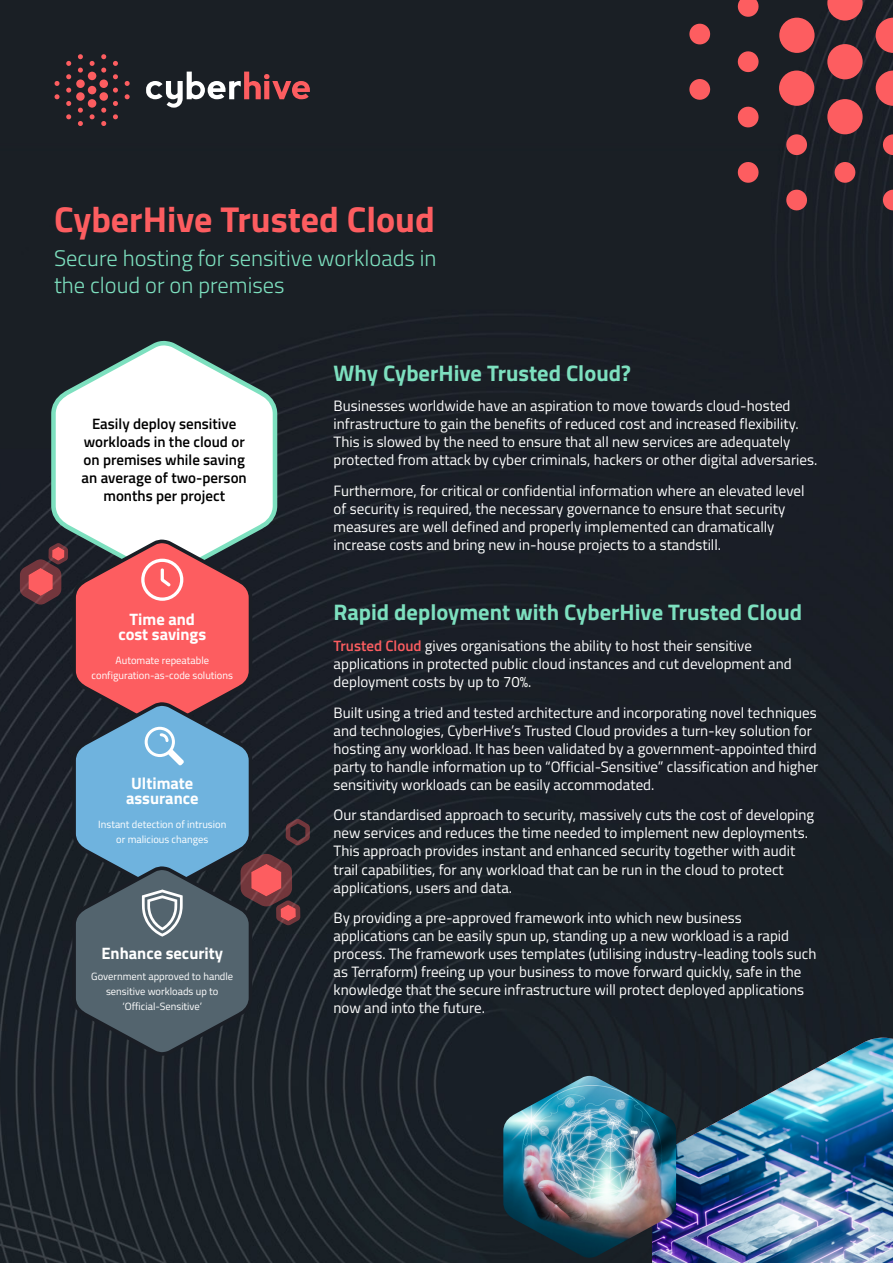
<style>
.page{position:relative;width:893px;height:1263px;background:#1a1f25}
.page>*{position:absolute;margin:0;border:0;box-sizing:border-box;transform-origin:0 0}
.t1{font:700 36px "Titillium Web";color:#fd5d60}
.t2{font:700 22.5px "Titillium Web";color:#7de0bf}
.t3{font:300 22.5px/27px "Titillium Web";color:#7de0bf}
.t4{font:700 16.5px/15px "Titillium Web";color:#fff;text-align:center}
.t5{font:15px/18px "Titillium Web";color:#fff}
.t6{font:600 15px/18px "Titillium Web";color:#000;text-align:center}
.t7{font:10.5px/15px "Titillium Web";color:#fff;text-align:center}
.s1{font-weight:600;color:#fd5d60}
</style>
<div class="page">
<img style="left:652px;top:1037px;width:241px;height:226px">
<img style="left:503px;top:1076px;width:173px;height:182px">
<div style="left:88px;top:72px;width:8px;height:8px;background:#fd5d60;border-radius:50%"></div>
<div style="left:88px;top:99px;width:8px;height:9px;background:#fd5d60;border-radius:50%"></div>
<svg style="left:90px;top:61px;width:5px;height:5px"></svg>
<svg style="left:89px;top:114px;width:6px;height:6px"></svg>
<svg style="left:101px;top:54px;width:5px;height:5px"></svg>
<svg style="left:101px;top:68px;width:5px;height:5px"></svg>
<svg style="left:101px;top:107px;width:6px;height:6px"></svg>
<svg style="left:101px;top:121px;width:6px;height:5px"></svg>
<svg style="left:78px;top:54px;width:5px;height:5px"></svg>
<svg style="left:78px;top:68px;width:5px;height:5px"></svg>
<svg style="left:78px;top:107px;width:5px;height:6px"></svg>
<svg style="left:78px;top:121px;width:5px;height:5px"></svg>
<div style="left:76px;top:79px;width:9px;height:9px;background:#fd5d60;border-radius:50%"></div>
<div style="left:99px;top:79px;width:9px;height:9px;background:#fd5d60;border-radius:50%"></div>
<div style="left:99px;top:92px;width:9px;height:9px;background:#fd5d60;border-radius:50%"></div>
<div style="left:76px;top:92px;width:9px;height:9px;background:#fd5d60;border-radius:50%"></div>
<div style="left:88px;top:86px;width:8px;height:8px;background:#fd5d60;border-radius:50%"></div>
<svg style="left:113px;top:61px;width:5px;height:5px"></svg>
<svg style="left:113px;top:114px;width:5px;height:6px"></svg>
<svg style="left:113px;top:88px;width:5px;height:5px"></svg>
<svg style="left:113px;top:74px;width:5px;height:5px"></svg>
<svg style="left:113px;top:101px;width:5px;height:5px"></svg>
<svg style="left:66px;top:61px;width:5px;height:5px"></svg>
<svg style="left:66px;top:114px;width:6px;height:6px"></svg>
<svg style="left:66px;top:74px;width:6px;height:6px"></svg>
<svg style="left:66px;top:101px;width:6px;height:5px"></svg>
<svg style="left:66px;top:88px;width:5px;height:5px"></svg>
<svg style="left:125px;top:81px;width:5px;height:5px"></svg>
<svg style="left:125px;top:94px;width:5px;height:5px"></svg>
<svg style="left:54px;top:94px;width:6px;height:5px"></svg>
<svg style="left:54px;top:81px;width:6px;height:5px"></svg>
<svg style="left:146px;top:72px;width:164px;height:36px;background:#5f4e52"></svg>
<svg style="left:827px;top:0;width:36px;height:21px"></svg>
<div style="left:827px;top:99px;width:36px;height:35px;background:#fd5d60;border-radius:50%"></div>
<svg style="left:833px;top:161px;width:24px;height:23px"></svg>
<svg style="left:882px;top:133px;width:11px;height:23px"></svg>
<svg style="left:882px;top:188px;width:11px;height:24px"></svg>
<svg style="left:785px;top:133px;width:23px;height:23px"></svg>
<svg style="left:785px;top:188px;width:23px;height:24px"></svg>
<div style="left:779px;top:18px;width:36px;height:35px;background:#fd5d60;border-radius:50%"></div>
<svg style="left:876px;top:18px;width:17px;height:35px"></svg>
<svg style="left:876px;top:71px;width:17px;height:35px"></svg>
<div style="left:779px;top:71px;width:35px;height:35px;background:#fd5d60;border-radius:50%"></div>
<div style="left:827px;top:44px;width:36px;height:35px;background:#fd5d60;border-radius:50%"></div>
<svg style="left:736px;top:161px;width:24px;height:23px"></svg>
<svg style="left:736px;top:0;width:24px;height:18px"></svg>
<svg style="left:736px;top:105px;width:24px;height:24px"></svg>
<div style="left:737px;top:51px;width:22px;height:21px;background:#fd5d60;border-radius:50%"></div>
<div style="left:689px;top:79px;width:21px;height:21px;background:#fd5d60;border-radius:50%"></div>
<svg style="left:688px;top:22px;width:24px;height:24px"></svg>
<svg style="left:49px;top:339px;width:231px;height:199px"></svg>
<svg style="left:20px;top:538px;width:290px;height:520px;background:#5c505d"></svg>
<h1 class="t1" style="left:54px;top:192px;width:382px">CyberHive Trusted Cloud</h1>
<h2 class="t3" style="left:54px;top:244px;width:384px">Secure hosting for sensitive workloads in the cloud or on premises</h2>
<p class="t6" style="left:82px;top:414px;width:167px">Easily deploy sensitive workloads in the cloud or on premises while saving an average of two-person months per project</p>
<p class="t4" style="left:118px;top:611px;width:89px">Time and cost savings</p>
<p class="t7" style="left:92px;top:652px;width:143px">Automate repeatable configuration-as-code solutions</p>
<p class="t4" style="left:126px;top:775px;width:74px">Ultimate assurance</p>
<p class="t7" style="left:98px;top:816px;width:130px">Instant detection of intrusion or malicious changes</p>
<p class="t4" style="left:101px;top:945px;width:123px">Enhance security</p>
<p class="t7" style="left:91px;top:969px;width:143px">Government approved to handle sensitive workloads up to ‘Official-Sensitive’</p>
<h2 class="t2" style="left:334px;top:355px;width:299px">Why CyberHive Trusted Cloud?</h2>
<p class="t5" style="left:334px;top:396px;width:485px">Businesses worldwide have an aspiration to move towards cloud-hosted infrastructure to gain the benefits of reduced cost and increased flexibility.<br>This is slowed by the need to ensure that all new services are adequately protected from attack by cyber criminals, hackers or other digital adversaries.</p>
<p class="t5" style="left:334px;top:481px;width:472px">Furthermore, for critical or confidential information where an elevated level of security is required, the necessary governance to ensure that security measures are well defined and properly implemented can dramatically increase costs and bring new in-house projects to a standstill.</p>
<h2 class="t2" style="left:334px;top:595px;width:470px">Rapid deployment with CyberHive Trusted Cloud</h2>
<p class="t5" style="left:334px;top:636px;width:460px"><span class="s1">Trusted Cloud</span> gives organisations the ability to host their sensitive applications in protected public cloud instances and cut development and deployment costs by up to 70%.</p>
<p class="t5" style="left:334px;top:703px;width:486px">Built using a tried and tested architecture and incorporating novel techniques and technologies, CyberHive’s Trusted Cloud provides a turn-key solution for hosting any workload. It has been validated by a government-appointed third party to handle information up to “Official-Sensitive” classification and higher sensitivity workloads can be easily accommodated.</p>
<p class="t5" style="left:334px;top:805px;width:482px">Our standardised approach to security, massively cuts the cost of developing new services and reduces the time needed to implement new deployments.<br>This approach provides instant and enhanced security together with audit trail capabilities, for any workload that can be run in the cloud to protect applications, users and data.</p>
<p class="t5" style="left:334px;top:908px;width:484px">By providing a pre-approved framework into which new business applications can be easily spun up, standing up a new workload is a rapid process. The framework uses templates (utilising industry-leading tools such as Terraform) freeing up your business to move forward quickly, safe in the knowledge that the secure infrastructure will protect deployed applications now and into the future.</p>
</div>
